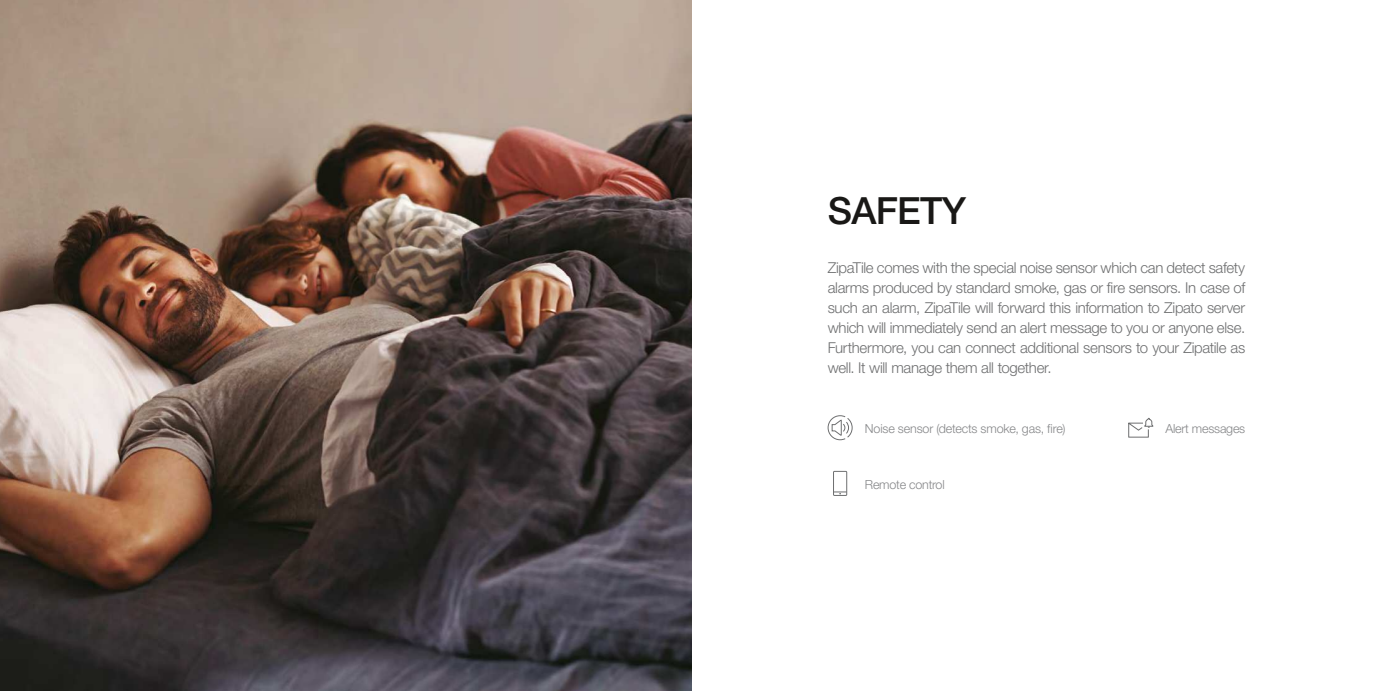
<style>
.page{position:relative;width:1382px;height:691px;background:#fff}
.page>*{position:absolute;margin:0;border:0;box-sizing:border-box;transform-origin:0 0}
.t1{font:500 37.5px "Helvetica Neue";letter-spacing:-.02em;color:#191816}
.t2{font:300 15px/20px "Helvetica Neue";letter-spacing:-.02em;color:#6e6f70;text-align:justify}
.t3{font:300 12.5px "Helvetica Neue";letter-spacing:-.02em;color:#868789}
</style>
<div class="page">
<img style="left:0;top:0;width:691px;height:691px">
<div style="left:833px;top:471px;width:14px;height:25px;border:1px solid #6e6f70"></div>
<svg style="left:834px;top:492px;width:13px;height:2px"></svg>
<svg style="left:1128px;top:418px;width:25px;height:20px"></svg>
<svg style="left:827px;top:415px;width:26px;height:25px"></svg>
<h1 class="t1" style="left:828px;top:190px;width:140px">SAFETY</h1>
<p class="t2" style="left:828px;top:259px;width:419px">ZipaTile comes with the special noise sensor which can detect safety alarms produced by standard smoke, gas or fire sensors. In case of such an alarm, ZipaTile will forward this information to Zipato server which will immediately send an alert message to you or anyone else.<br>Furthermore, you can connect additional sensors to your Zipatile as well. It will manage them all together.</p>
<p class="t3" style="left:865px;top:424px;width:202px">Noise sensor (detects smoke, gas, fire)</p>
<p class="t3" style="left:1165px;top:424px;width:81px">Alert messages</p>
<p class="t3" style="left:865px;top:480px;width:81px">Remote control</p>
</div>
